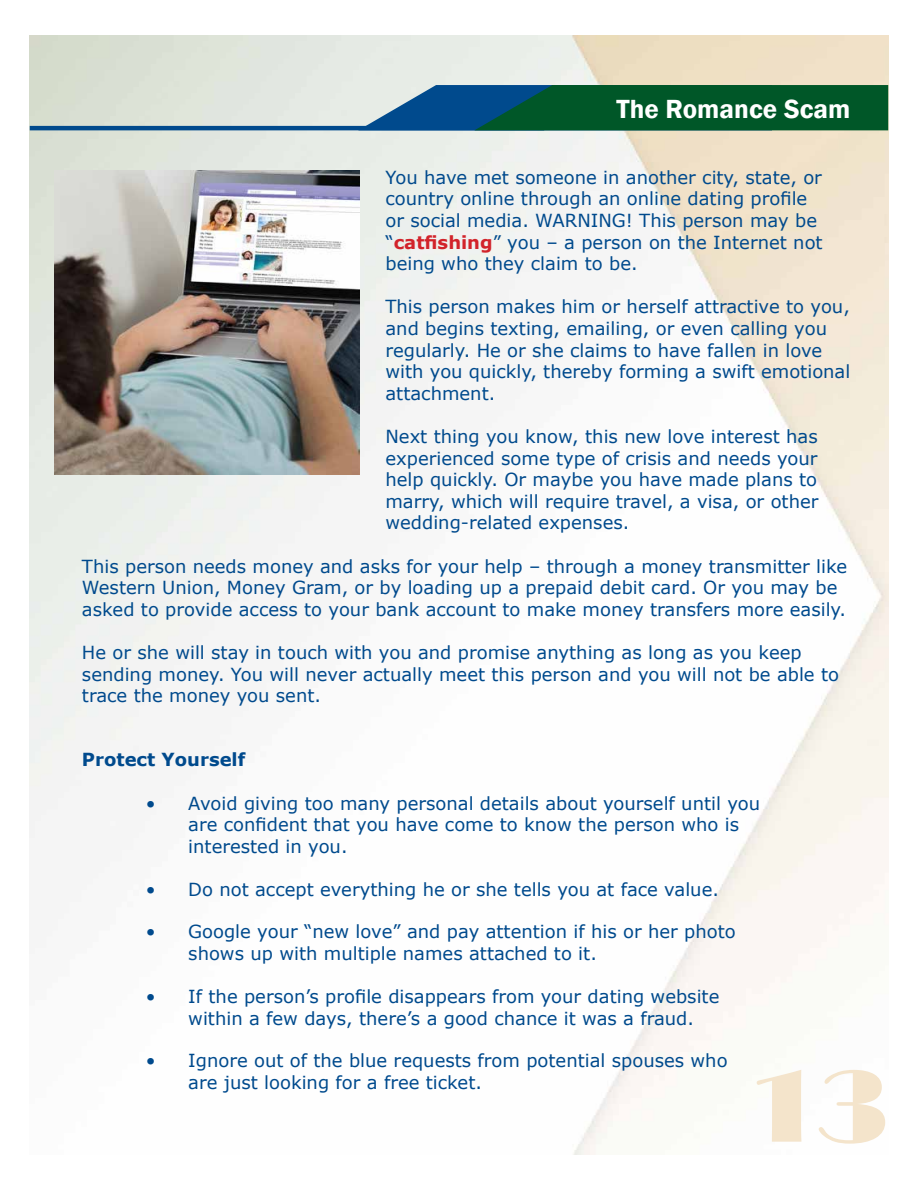
<style>
.page{position:relative;width:918px;height:1188px;background:#fff}
.page>*{position:absolute;margin:0;border:0;box-sizing:border-box;transform-origin:0 0}
.t1{font:99px "Broadway BT";color:#f4e4cb}
.Section_title{font:600 27px "Franklin Gothic";color:#fff}
.Body{font:18px/21.6px "Verdana";color:#004a8d}
.Protect_Yourself{font:700 18px "Verdana";color:#004a8d}
.s1{font-weight:700;color:#d2232a}
</style>
<div class="page">
<img style="left:30px;top:35px;width:858px;height:1119px">
<img style="left:54px;top:170px;width:306px;height:304px">
<hr style="left:30px;top:126px;width:514px;height:4px;background:#004a8d">
<svg style="left:358px;top:85px;width:530px;height:45px;background:#115f4c"></svg>
<p class="Section_title" style="left:616px;top:92px;width:235px">The Romance Scam</p>
<p class="Body" style="left:385px;top:166px;width:439px">You have met someone in another city, state, or country online through an online dating profile or social media. WARNING! This person may be “<span class="s1">catfishing</span>” you – a person on the Internet not being who they claim to be.</p>
<p class="Body" style="left:385px;top:296px;width:466px">This person makes him or herself attractive to you, and begins texting, emailing, or even calling you regularly. He or she claims to have fallen in love with you quickly, thereby forming a swift emotional attachment.</p>
<p class="Body" style="left:385px;top:426px;width:435px;text-align:justify">Next thing you know, this new love interest has experienced some type of crisis and needs your help quickly. Or maybe you have made plans to marry, which will require travel, a visa, or other wedding-related expenses.</p>
<p class="Body" style="left:82px;top:555px;width:767px">This person needs money and asks for your help – through a money transmitter like<br>Western Union, Money Gram, or by loading up a prepaid debit card. Or you may be asked to provide access to your bank account to make money transfers more easily.</p>
<p class="Body" style="left:82px;top:642px;width:759px">He or she will stay in touch with you and promise anything as long as you keep sending money. You will never actually meet this person and you will not be able to trace the money you sent.</p>
<p class="Protect_Yourself" style="left:82px;top:747px;width:165px">Protect Yourself</p>
<p class="Body" style="left:188px;top:792px;width:573px;text-indent:-43px">• Avoid giving too many personal details about yourself until you are confident that you have come to know the person who is interested in you.</p>
<p class="Body" style="left:146px;top:878px;width:575px">• Do not accept everything he or she tells you at face value.</p>
<p class="Body" style="left:188px;top:921px;width:549px;text-indent:-43px">• Google your “new love” and pay attention if his or her photo shows up with multiple names attached to it.</p>
<p class="Body" style="left:188px;top:985px;width:533px;text-indent:-43px">• If the person’s profile disappears from your dating website within a few days, there’s a good chance it was a fraud.</p>
<p class="Body" style="left:188px;top:1050px;width:541px;text-indent:-43px">• Ignore out of the blue requests from potential spouses who are just looking for a free ticket.</p>
<h1 class="t1" style="left:750px;top:1046px;width:140px">13</h1>
</div>
